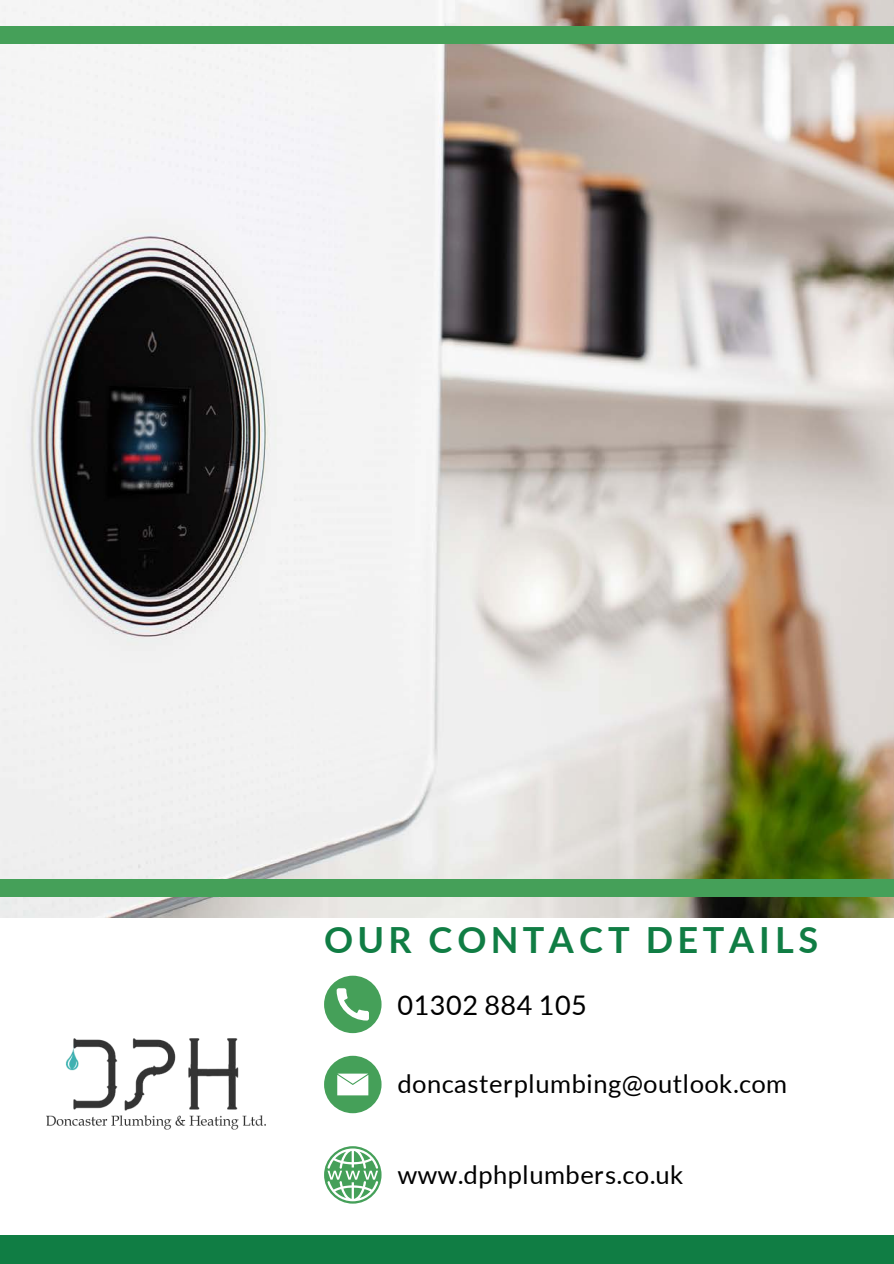
<style>
.page{position:relative;width:894px;height:1264px;background:#fff}
.page>*{position:absolute;margin:0;border:0;box-sizing:border-box;transform-origin:0 0}
.t1{font:700 36px "Lato";letter-spacing:.125em;color:#107d44}
.t2{font:27px "Lato";letter-spacing:.02em;color:#000}
.t3{font:25.5px "Lato";letter-spacing:.02em;color:#000}
</style>
<div class="page">
<img style="left:0;top:1px;width:893px;height:916px">
<div style="left:0;top:879px;width:893px;height:17px;background:#45a059"></div>
<div style="left:0;top:26px;width:893px;height:17px;background:#45a059"></div>
<div style="left:0;top:1235px;width:893px;height:28px;background:#107d44"></div>
<svg style="left:324px;top:975px;width:57px;height:58px"></svg>
<div style="left:324px;top:1055px;width:57px;height:58px;background:#45a059;border-radius:50%"></div>
<svg style="left:337px;top:1073px;width:31px;height:22px"></svg>
<svg style="left:324px;top:1146px;width:57px;height:57px"></svg>
<img style="left:46px;top:1038px;width:220px;height:92px">
<p class="t1" style="left:324px;top:912px;width:495px">OUR CONTACT DETAILS</p>
<p class="t2" style="left:397px;top:986px;width:191px">01302 884 105</p>
<p class="t3" style="left:397px;top:1065px;width:391px">doncasterplumbing@outlook.com</p>
<p class="t3" style="left:397px;top:1156px;width:287px">www.dphplumbers.co.uk</p>
</div>
